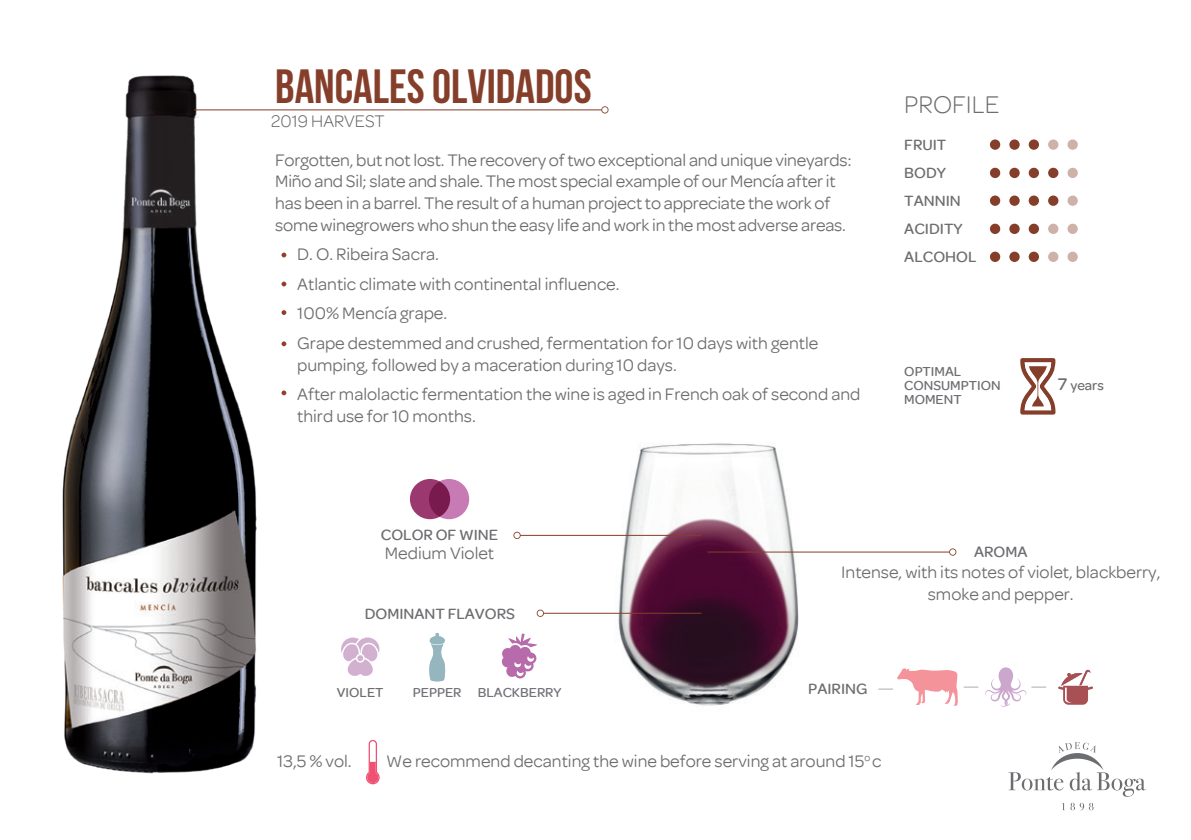
<style>
.page{position:relative;width:1191px;height:840px;background:#fff}
.page>*{position:absolute;margin:0;border:0;box-sizing:border-box;transform-origin:0 0}
.t1{font:700 48px "Bebas Neue";color:#853e2a}
.t2{font:300 26px "Omnes";color:#6c6d70}
.t3{font:18px/21.6px "Omnes";color:#6c6d70}
.t4{font:300 18px "Omnes";color:#5e6062}
.t5{font:500 16px/28px "Omnes";color:#6c6d70}
.t6{font:500 14px/14px "Omnes";color:#6c6d70}
.t7{font:500 14px "Omnes";color:#717177}
.s1{color:#717177}
.s2{font-size:18px}
</style>
<div class="page">
<img style="left:62px;top:75px;width:301px;height:699px">
<hr style="left:194px;top:109px;width:411px;height:1px;background:#853e2a">
<svg style="left:601px;top:106px;width:7px;height:7px"></svg>
<img style="left:591px;top:443px;width:233px;height:263px">
<div style="left:990px;top:251px;width:10px;height:11px;background:#853e2a;border-radius:50%"></div>
<div style="left:1009px;top:251px;width:10px;height:11px;background:#853e2a;border-radius:50%"></div>
<div style="left:1028px;top:251px;width:11px;height:11px;background:#853e2a;border-radius:50%"></div>
<div style="left:1048px;top:251px;width:10px;height:11px;background:#ceb2aa;border-radius:50%"></div>
<svg style="left:1067px;top:251px;width:10px;height:11px"></svg>
<div style="left:990px;top:223px;width:10px;height:11px;background:#853e2a;border-radius:50%"></div>
<div style="left:1009px;top:223px;width:10px;height:11px;background:#853e2a;border-radius:50%"></div>
<div style="left:1028px;top:223px;width:11px;height:11px;background:#853e2a;border-radius:50%"></div>
<div style="left:1048px;top:223px;width:10px;height:11px;background:#ceb2aa;border-radius:50%"></div>
<svg style="left:1067px;top:223px;width:10px;height:11px"></svg>
<div style="left:990px;top:195px;width:10px;height:11px;background:#853e2a;border-radius:50%"></div>
<div style="left:1009px;top:195px;width:10px;height:11px;background:#853e2a;border-radius:50%"></div>
<div style="left:1028px;top:195px;width:11px;height:11px;background:#853e2a;border-radius:50%"></div>
<div style="left:1048px;top:195px;width:10px;height:11px;background:#853e2a;border-radius:50%"></div>
<div style="left:1067px;top:195px;width:10px;height:11px;background:#ceb2aa;border-radius:50%"></div>
<div style="left:990px;top:168px;width:10px;height:10px;background:#853e2a;border-radius:50%"></div>
<div style="left:1009px;top:168px;width:10px;height:10px;background:#853e2a;border-radius:50%"></div>
<div style="left:1028px;top:168px;width:11px;height:10px;background:#853e2a;border-radius:50%"></div>
<div style="left:1048px;top:168px;width:10px;height:10px;background:#853e2a;border-radius:50%"></div>
<svg style="left:1067px;top:168px;width:10px;height:10px"></svg>
<div style="left:990px;top:139px;width:10px;height:11px;background:#853e2a;border-radius:50%"></div>
<div style="left:1009px;top:139px;width:10px;height:11px;background:#853e2a;border-radius:50%"></div>
<div style="left:1028px;top:139px;width:11px;height:11px;background:#853e2a;border-radius:50%"></div>
<div style="left:1048px;top:139px;width:10px;height:11px;background:#ceb2aa;border-radius:50%"></div>
<div style="left:1067px;top:139px;width:10px;height:11px;background:#ceb2aa;border-radius:50%"></div>
<hr style="left:707px;top:551px;width:246px;height:1px;background:#853e2a">
<svg style="left:949px;top:548px;width:7px;height:7px"></svg>
<hr style="left:517px;top:534px;width:184px;height:1px;background:#853e2a">
<svg style="left:513px;top:531px;width:7px;height:7px"></svg>
<hr style="left:540px;top:612px;width:161px;height:1px;background:#853e2a">
<svg style="left:537px;top:609px;width:7px;height:7px"></svg>
<div style="left:410px;top:478px;width:40px;height:41px;background:#9b386f;border-radius:50%"></div>
<svg style="left:429px;top:478px;width:40px;height:41px"></svg>
<svg style="left:281px;top:252px;width:5px;height:5px"></svg>
<svg style="left:281px;top:281px;width:5px;height:5px"></svg>
<svg style="left:281px;top:310px;width:5px;height:5px"></svg>
<svg style="left:281px;top:341px;width:5px;height:5px"></svg>
<svg style="left:281px;top:390px;width:5px;height:5px"></svg>
<svg style="left:501px;top:633px;width:36px;height:45px"></svg>
<svg style="left:340px;top:636px;width:40px;height:40px"></svg>
<svg style="left:429px;top:633px;width:16px;height:48px"></svg>
<svg style="left:878px;top:668px;width:100px;height:37px"></svg>
<svg style="left:985px;top:667px;width:61px;height:39px"></svg>
<svg style="left:1020px;top:358px;width:35px;height:56px"></svg>
<svg style="left:1058px;top:669px;width:35px;height:35px"></svg>
<svg style="left:1062px;top:802px;width:31px;height:7px"></svg>
<svg style="left:1008px;top:742px;width:138px;height:54px"></svg>
<svg style="left:366px;top:740px;width:14px;height:43px"></svg>
<h1 class="t1" style="left:275px;top:60px;width:318px">BANCALES OLVIDADOS</h1>
<p class="t4" style="left:271px;top:111px;width:115px">2019 HARVEST</p>
<p class="t3" style="left:275px;top:149px;width:578px">Forgotten, but not lost. The recovery of two exceptional and unique vineyards:<br>Miño and Sil; slate and shale. The most special example of our Mencía after it has been in a barrel. The result of a human project to appreciate the work of some winegrowers who shun the easy life and work in the most adverse areas.</p>
<p class="t3" style="left:297px;top:239px;width:522px;line-height:29.6px">D. O. Ribeira Sacra.<br>Atlantic climate with continental influence.<br>100% Mencía grape.<br>Grape destemmed and crushed, fermentation for 10 days with gentle</p>
<p class="t3" style="left:297px;top:349px;width:565px;line-height:29.6px">pumping, followed by a maceration <span class="s1">during</span> 10 days.<br>After malolactic fermentation the wine is aged in French oak of second and</p>
<p class="t3" style="left:297px;top:405px;width:180px">third use for 10 months.</p>
<h2 class="t2" style="left:904px;top:90px;width:97px">PROFILE</h2>
<p class="t5" style="left:904px;top:130px;width:74px">FRUIT<br>BODY<br>TANNIN<br>ACIDITY<br>ALCOHOL</p>
<p class="t6" style="left:904px;top:364px;width:98px">OPTIMAL<br>CONSUMPTION<br>MOMENT</p>
<p class="t6" style="left:1057px;top:378px;width:48px"><span class="s2">7</span> years</p>
<p class="t5" style="left:381px;top:520px;width:119px">COLOR OF WINE</p>
<p class="t3" style="left:385px;top:542px;width:111px">Medium Violet</p>
<p class="t5" style="left:365px;top:599px;width:152px">DOMINANT FLAVORS</p>
<p class="t5" style="left:974px;top:537px;width:55px">AROMA</p>
<p class="t3" style="left:841px;top:561px;width:321px;text-align:center">Intense, with its notes of violet, blackberry, smoke and pepper.</p>
<p class="t6" style="left:337px;top:684px;width:48px">VIOLET</p>
<p class="t7" style="left:413px;top:683px;width:150px">PEPPER BLACKBERRY</p>
<p class="t5" style="left:808px;top:674px;width:61px">PAIRING</p>
<p class="t3" style="left:277px;top:749px;width:76px">13,5 % vol.</p>
<p class="t3" style="left:386px;top:749px;width:496px">We recommend decanting the wine before serving at around 15<sup>o</sup> c</p>
</div>
